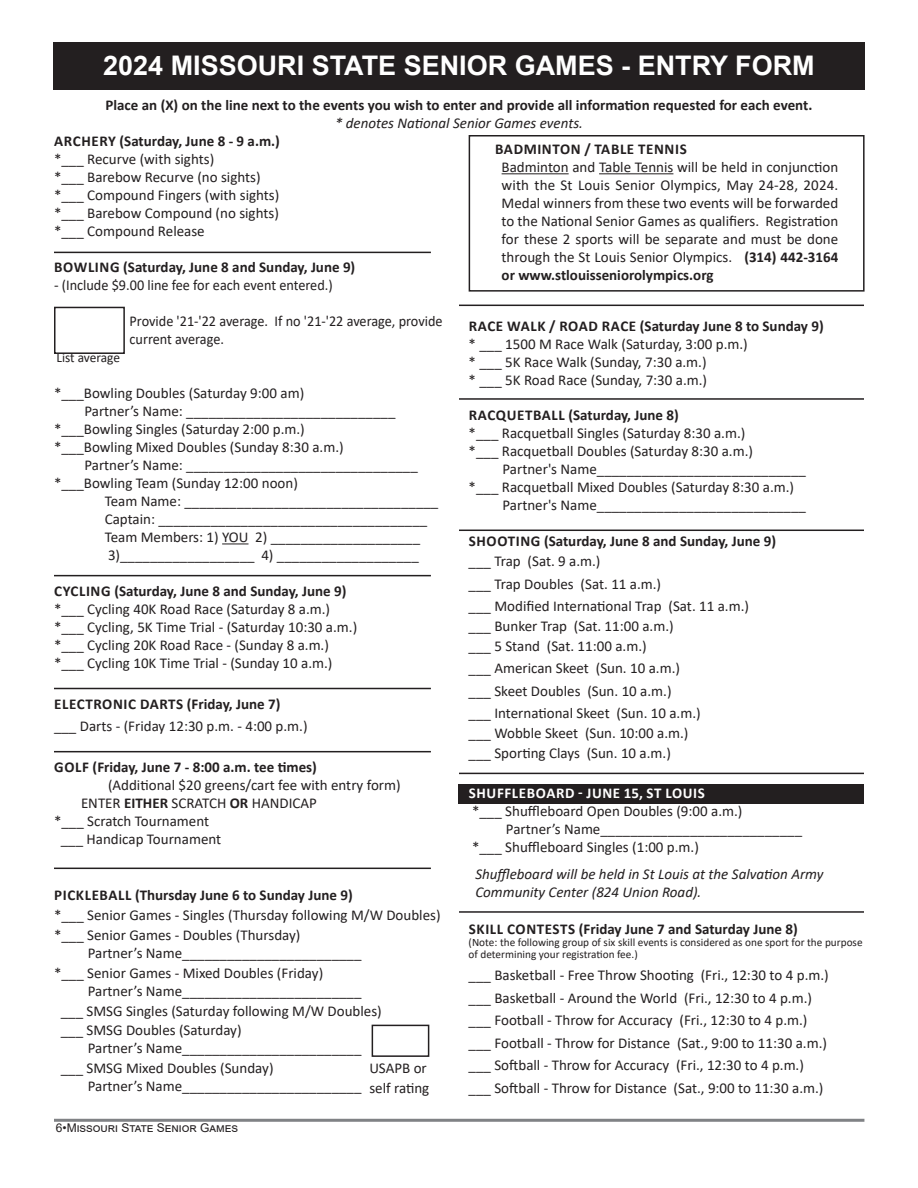
<style>
.page{position:relative;width:918px;height:1188px;background:#fff}
.page>*{position:absolute;margin:0;border:0;box-sizing:border-box;transform-origin:0 0}
.t1{font:700 27px "Arial";color:#fff}
.t2{font:15px/18px "Calibri";color:#231f20;text-align:justify}
.t3{font:700 15px "Calibri";color:#231f20}
.t4{font:italic 15px "Calibri";color:#231f20}
.t5{font:15px/18px "Calibri";color:#231f20;scale:.95 1}
.t6{font:700 15px "Calibri";letter-spacing:.03em;color:#231f20}
.t7{font:700 15px "Calibri";letter-spacing:.04em;color:#fff}
.t8{font:700 15px "Calibri";letter-spacing:.04em;color:#231f20}
.auto_120{font:13.5px "Calibri";letter-spacing:-.01em;color:#231f20}
.t9{font:12px "Arial";color:#231f20}
.t10{font:11.25px/12px "Calibri";color:#231f20}
.s1{font-weight:700}
</style>
<div class="page">
<hr style="left:54px;top:1119px;width:810px;height:3px;background:#808285">
<div style="left:458px;top:784px;width:406px;height:19px;background:#231f20"></div>
<svg style="left:222px;top:543px;width:27px;height:1px"></svg>
<div style="left:54px;top:307px;width:71px;height:47px;border:2px solid #231f20"></div>
<div style="left:53px;top:42px;width:812px;height:48px;background:#231f20"></div>
<div style="left:372px;top:1025px;width:57px;height:32px;border:2px solid #231f20"></div>
<hr style="left:502px;top:173px;width:67px;height:1px;background:#231f20">
<hr style="left:599px;top:173px;width:74px;height:1px;background:#231f20">
<div style="left:469px;top:135px;width:396px;height:157px;border:2px solid #231f20"></div>
<hr style="left:54px;top:575px;width:377px;height:1px;background:#231f20">
<hr style="left:54px;top:688px;width:377px;height:1px;background:#231f20">
<hr style="left:54px;top:751px;width:377px;height:1px;background:#231f20">
<hr style="left:54px;top:868px;width:377px;height:1px;background:#231f20">
<hr style="left:459px;top:530px;width:405px;height:1px;background:#231f20">
<hr style="left:459px;top:911px;width:405px;height:2px;background:#231f20">
<hr style="left:459px;top:773px;width:405px;height:1px;background:#231f20">
<hr style="left:459px;top:305px;width:405px;height:1px;background:#231f20">
<hr style="left:459px;top:398px;width:405px;height:2px;background:#231f20">
<hr style="left:54px;top:252px;width:377px;height:1px;background:#231f20">
<p class="t1" style="left:103px;top:46px;width:713px">2024 MISSOURI STATE SENIOR GAMES - ENTRY FORM</p>
<p class="t3" style="left:106px;top:94px;width:708px">Place an (X) on the line next to the events you wish to enter and provide all information requested for each event.</p>
<p class="t4" style="left:335px;top:113px;width:249px">* denotes National Senior Games events.</p>
<p class="t3" style="left:54px;top:131px;width:227px">ARCHERY (Saturday, June 8 - 9 a.m.)</p>
<p class="t2" style="left:54px;top:150px;width:162px">*___ Recurve (with sights)</p>
<p class="t2" style="left:54px;top:168px;width:208px">*___ Barebow Recurve (no sights)</p>
<p class="t2" style="left:54px;top:186px;width:227px">*___ Compound Fingers (with sights)</p>
<p class="t2" style="left:54px;top:204px;width:226px">*___ Barebow Compound (no sights)</p>
<p class="t2" style="left:54px;top:222px;width:152px">*___ Compound Release</p>
<p class="t3" style="left:54px;top:257px;width:303px">BOWLING (Saturday, June 8 and Sunday, June 9)</p>
<p class="t2" style="left:54px;top:276px;width:280px">- (Include $9.00 line fee for each event entered.)</p>
<p class="t5" style="left:130px;top:312px;width:331px">Provide '21-'22 average. If no '21-'22 average, provide current average.</p>
<p class="t8" style="left:495px;top:139px;width:193px">BADMINTON / TABLE TENNIS</p>
<p class="t2" style="left:502px;top:158px;width:338px">Badminton and Table Tennis will be held in conjunction with the St Louis Senior Olympics, May 24-28, 2024.<br>Medal winners from these two events will be forwarded to the National Senior Games as qualifiers. Registration for these 2 sports will be separate and must be done through the St Louis Senior Olympics. <span class="s1">(314) 442-3164 or www.stlouisseniorolympics.org</span></p>
<p class="t3" style="left:469px;top:316px;width:356px">RACE WALK / ROAD RACE (Saturday June 8 to Sunday 9)</p>
<p class="t2" style="left:469px;top:335px;width:281px">* ___ 1500 M Race Walk (Saturday, 3:00 p.m.)</p>
<p class="t2" style="left:469px;top:353px;width:239px">* ___ 5K Race Walk (Sunday, 7:30 a.m.)</p>
<p class="t2" style="left:469px;top:371px;width:240px">* ___ 5K Road Race (Sunday, 7:30 a.m.)</p>
<p class="t3" style="left:469px;top:404px;width:211px">RACQUETBALL (Saturday, June 8)</p>
<p class="t2" style="left:469px;top:423px;width:278px">*___ Racquetball Singles (Saturday 8:30 a.m.)</p>
<p class="t2" style="left:469px;top:441px;width:286px">*___ Racquetball Doubles (Saturday 8:30 a.m.)</p>
<p class="t2" style="left:503px;top:459px;width:305px">Partner's Name____________________________</p>
<p class="t2" style="left:469px;top:477px;width:327px">*___ Racquetball Mixed Doubles (Saturday 8:30 a.m.)</p>
<p class="t2" style="left:503px;top:495px;width:305px">Partner's Name____________________________</p>
<p class="t3" style="left:469px;top:531px;width:309px">SHOOTING (Saturday, June 8 and Sunday, June 9)</p>
<p class="t2" style="left:469px;top:552px;width:133px">___ Trap (Sat. 9 a.m.)</p>
<p class="t2" style="left:469px;top:574px;width:194px">___ Trap Doubles (Sat. 11 a.m.)</p>
<p class="t2" style="left:469px;top:597px;width:282px">___ Modified International Trap (Sat. 11 a.m.)</p>
<p class="t2" style="left:469px;top:617px;width:207px">___ Bunker Trap (Sat. 11:00 a.m.)</p>
<p class="t2" style="left:469px;top:637px;width:180px">___ 5 Stand (Sat. 11:00 a.m.)</p>
<p class="t2" style="left:469px;top:659px;width:213px">___ American Skeet (Sun. 10 a.m.)</p>
<p class="t2" style="left:469px;top:682px;width:204px">___ Skeet Doubles (Sun. 10 a.m.)</p>
<p class="t2" style="left:469px;top:704px;width:234px">___ International Skeet (Sun. 10 a.m.)</p>
<p class="t2" style="left:469px;top:724px;width:221px">___ Wobble Skeet (Sun. 10:00 a.m.)</p>
<p class="t2" style="left:469px;top:744px;width:204px">___ Sporting Clays (Sun. 10 a.m.)</p>
<p class="t7" style="left:469px;top:783px;width:238px">SHUFFLEBOARD - JUNE 15, ST LOUIS</p>
<p class="t2" style="left:472px;top:802px;width:272px">*___ Shuffleboard Open Doubles (9:00 a.m.)</p>
<p class="t2" style="left:506px;top:820px;width:298px">Partner’s Name___________________________</p>
<p class="t2" style="left:472px;top:838px;width:228px">*___ Shuffleboard Singles (1:00 p.m.)</p>
<p class="t4" style="left:475px;top:864px;width:350px">Shuffleboard will be held in St Louis at the Salvation Army</p>
<p class="t4" style="left:475px;top:882px;width:227px">Community Center (824 Union Road).</p>
<p class="t3" style="left:469px;top:918px;width:330px">SKILL CONTESTS (Friday June 7 and Saturday June 8)</p>
<p class="t10" style="left:469px;top:936px;width:395px">(Note: the following group of six skill events is considered as one sport for the purpose of determining your registration fee.)</p>
<p class="t2" style="left:469px;top:966px;width:362px">___ Basketball - Free Throw Shooting (Fri., 12:30 to 4 p.m.)</p>
<p class="t2" style="left:469px;top:988px;width:345px">___ Basketball - Around the World (Fri., 12:30 to 4 p.m.)</p>
<p class="t2" style="left:469px;top:1011px;width:340px">___ Football - Throw for Accuracy (Fri., 12:30 to 4 p.m.)</p>
<p class="t2" style="left:469px;top:1033px;width:360px">___ Football - Throw for Distance (Sat., 9:00 to 11:30 a.m.)</p>
<p class="t2" style="left:469px;top:1056px;width:337px">___ Softball - Throw for Accuracy (Fri., 12:30 to 4 p.m.)</p>
<p class="t2" style="left:469px;top:1078px;width:356px">___ Softball - Throw for Distance (Sat., 9:00 to 11:30 a.m.)</p>
<p class="auto_120" style="left:57px;top:348px;width:65px">List average</p>
<p class="t2" style="left:54px;top:384px;width:252px">*___Bowling Doubles (Saturday 9:00 am)</p>
<p class="t2" style="left:84px;top:402px;width:313px">Partner’s Name: ____________________________</p>
<p class="t2" style="left:54px;top:420px;width:252px">*___Bowling Singles (Saturday 2:00 p.m.)</p>
<p class="t2" style="left:54px;top:438px;width:291px">*___Bowling Mixed Doubles (Sunday 8:30 a.m.)</p>
<p class="t2" style="left:84px;top:456px;width:335px">Partner’s Name: _______________________________</p>
<p class="t2" style="left:54px;top:474px;width:245px">*___Bowling Team (Sunday 12:00 noon)</p>
<p class="t2" style="left:105px;top:492px;width:335px">Team Name: __________________________________</p>
<p class="t2" style="left:105px;top:510px;width:324px">Captain: ____________________________________</p>
<p class="t2" style="left:105px;top:528px;width:317px">Team Members: 1) YOU 2) ____________________</p>
<p class="t2" style="left:108px;top:546px;width:312px">3)__________________ 4) ___________________</p>
<p class="t3" style="left:54px;top:581px;width:294px">CYCLING (Saturday, June 8 and Sunday, June 9)</p>
<p class="t2" style="left:54px;top:600px;width:278px">*___ Cycling 40K Road Race (Saturday 8 a.m.)</p>
<p class="t2" style="left:54px;top:618px;width:305px">*___ Cycling, 5K Time Trial - (Saturday 10:30 a.m.)</p>
<p class="t2" style="left:54px;top:636px;width:276px">*___ Cycling 20K Road Race - (Sunday 8 a.m.)</p>
<p class="t2" style="left:54px;top:654px;width:280px">*___ Cycling 10K Time Trial - (Sunday 10 a.m.)</p>
<p class="t6" style="left:54px;top:693px;width:228px">ELECTRONIC DARTS (Friday, June 7)</p>
<p class="t2" style="left:54px;top:717px;width:255px">___ Darts - (Friday 12:30 p.m. - 4:00 p.m.)</p>
<p class="t3" style="left:54px;top:756px;width:264px">GOLF (Friday, June 7 - 8:00 a.m. tee times)</p>
<p class="t2" style="left:108px;top:775px;width:294px">(Additional $20 greens/cart fee with entry form)</p>
<p class="t2" style="left:81px;top:793px;width:237px">ENTER <span class="s1">EITHER</span> SCRATCH <span class="s1">OR</span> HANDICAP</p>
<p class="t2" style="left:54px;top:811px;width:157px">*___ Scratch Tournament</p>
<p class="t2" style="left:61px;top:829px;width:162px">___ Handicap Tournament</p>
<p class="t3" style="left:54px;top:884px;width:300px">PICKLEBALL (Thursday June 6 to Sunday June 9)</p>
<p class="t2" style="left:54px;top:905px;width:388px">*___ Senior Games - Singles (Thursday following M/W Doubles)</p>
<p class="t2" style="left:54px;top:925px;width:248px">*___ Senior Games - Doubles (Thursday)</p>
<p class="t2" style="left:88px;top:943px;width:275px">Partner’s Name________________________</p>
<p class="t2" style="left:54px;top:963px;width:271px">*___ Senior Games - Mixed Doubles (Friday)</p>
<p class="t2" style="left:88px;top:981px;width:275px">Partner’s Name________________________</p>
<p class="t2" style="left:61px;top:1001px;width:323px">___ SMSG Singles (Saturday following M/W Doubles)</p>
<p class="t2" style="left:61px;top:1021px;width:182px">___ SMSG Doubles (Saturday)</p>
<p class="t2" style="left:88px;top:1039px;width:275px">Partner’s Name________________________</p>
<p class="t2" style="left:61px;top:1059px;width:214px">___ SMSG Mixed Doubles (Sunday)</p>
<p class="t2" style="left:88px;top:1077px;width:275px">Partner’s Name________________________</p>
<p class="t2" style="left:369px;top:1058px;width:59px">USAPB or</p>
<p class="t2" style="left:369px;top:1078px;width:62px">self rating</p>
<p class="t9" style="left:56px;top:1119px;width:184px">6•Missouri State Senior Games</p>
</div>
